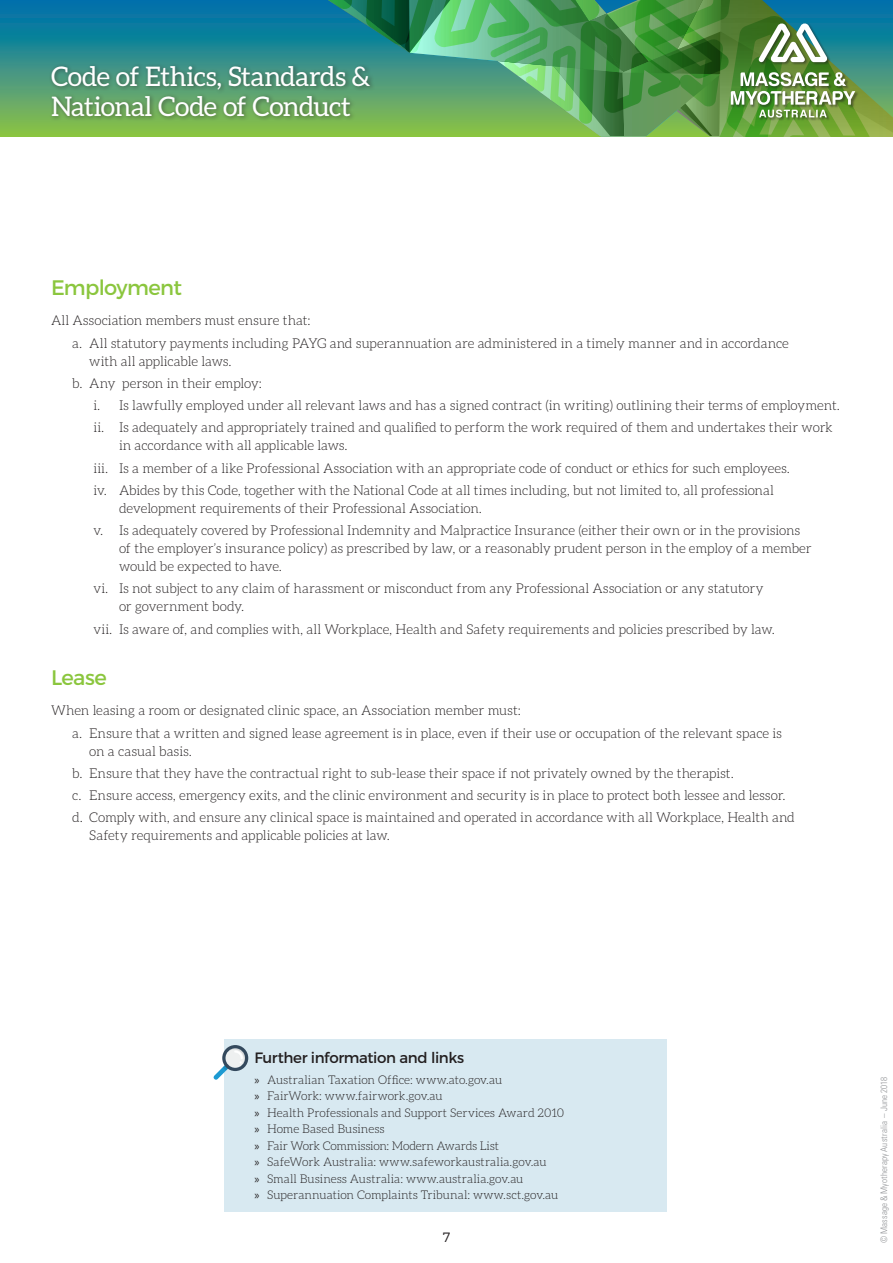
<style>
.page{position:relative;width:893px;height:1263px;background:#fff}
.page>*{position:absolute;margin:0;border:0;box-sizing:border-box;transform-origin:0 0}
.t1{font:27px/30px "Aleo";letter-spacing:-.015em;color:#fff}
.t2{font:21px "Montserrat";letter-spacing:-.03em;color:#8bc63e}
.t3{font:15px "Montserrat";letter-spacing:-.025em;color:#231f20}
.t4{font:300 13.5px/22.2px "Aleo";letter-spacing:-.005em;color:#231f20}
.t5{font:300 13.5px "Montserrat";color:#231f20}
.t6{font:300 12px/16.5px "Aleo";color:#231f20}
.t7{font:300 condensed 9px "Univers";letter-spacing:.015em;color:#939598}
.s1{font-family:"Myriad Pro";font-weight:400}
</style>
<div class="page">
<svg style="left:15px;top:0;width:878px;height:136px;background:#2f8e87"></svg>
<div style="left:49px;top:63px;width:327px;height:59px;background:#231f20;opacity:.5"></div>
<img style="left:234px;top:0;width:636px;height:136px">
<div style="left:225px;top:1040px;width:442px;height:172px;background:#d8e9f1"></div>
<svg style="left:213px;top:1045px;width:35px;height:36px"></svg>
<h1 class="t1" style="left:51px;top:61px;width:321px">Code of Ethics, Standards &amp;<br>National Code of Conduct</h1>
<h2 class="t2" style="left:51px;top:274px;width:132px">Employment</h2>
<p class="t4" style="left:72px;top:309px;width:718px;text-indent:-21px">All Association members must ensure that:<br>a. All statutory payments including PAYG and superannuation are administered in a timely manner and in accordance</p>
<p class="t4" style="left:89px;top:350px;width:144px">with all applicable laws.</p>
<p class="t4" style="left:72px;top:372px;width:191px">b. Any person in their employ:</p>
<p class="t4" style="left:94px;top:394px;width:748px">i. Is lawfully employed under all relevant laws and has a signed contract (in writing) outlining their terms of employment.</p>
<p class="t4" style="left:94px;top:416px;width:741px">ii. Is adequately and appropriately trained and qualified to perform the work required of them and undertakes their work</p>
<p class="t4" style="left:94px;top:434px;width:698px;text-indent:26px">in accordance with all applicable laws.<br>iii. Is a member of a like Professional Association with an appropriate code of conduct or ethics for such employees. iv. Abides by this Code, together with the National Code at all times including, but not limited to, all professional</p>
<p class="t4" style="left:94px;top:497px;width:708px;text-indent:26px">development requirements of their Professional Association.<br>v. Is adequately covered by Professional Indemnity and Malpractice Insurance (either their own or in the provisions</p>
<p class="t4" style="left:119px;top:539px;width:694px;line-height:18px">of the employer’s insurance policy) as prescribed by law, or a reasonably prudent person in the employ of a member would be expected to have.</p>
<p class="t4" style="left:119px;top:580px;width:646px;line-height:18px;text-indent:-26px">vi. Is not subject to any claim of harassment or misconduct from any Professional Association or any statutory or government body.</p>
<p class="t4" style="left:94px;top:618px;width:683px">vii. Is aware of, and complies with, all Workplace, Health and Safety requirements and policies prescribed by law.</p>
<h2 class="t2" style="left:51px;top:664px;width:57px">Lease</h2>
<p class="t4" style="left:72px;top:699px;width:711px;text-indent:-21px">When leasing a room or designated clinic space, an Association member must:<br>a. Ensure that a written and signed lease agreement is in place, even if their use or occupation of the relevant space is</p>
<p class="t4" style="left:72px;top:740px;width:724px;text-indent:17px">on a casual basis.<br>b. Ensure that they have the contractual right to sub-lease their space if not privately owned by the therapist.<br>c. Ensure access, emergency exits, and the clinic environment and security is in place to protect both lessee and lessor. d. Comply with, and ensure any clinical space is maintained and operated in accordance with all Workplace, Health and</p>
<p class="t4" style="left:89px;top:824px;width:302px">Safety requirements and applicable policies at law.</p>
<p class="t3" style="left:254px;top:1048px;width:211px">Further information and links</p>
<p class="t6" style="left:254px;top:1071px;width:311px"><span class="s1">»</span> Australian Taxation Office: www.ato.gov.au<br><span class="s1">»</span> FairWork: www.fairwork.gov.au<br><span class="s1">»</span> Health Professionals and Support Services Award 2010 <span class="s1">»</span> Home Based Business<br><span class="s1">»</span> Fair Work Commission: Modern Awards List<br><span class="s1">»</span> SafeWork Australia: www.safeworkaustralia.gov.au<br><span class="s1">»</span> Small Business Australia: www.australia.gov.au<br><span class="s1">»</span> Superannuation Complaints Tribunal: www.sct.gov.au</p>
<p class="t5" style="left:443px;top:1229px;width:9px">7</p>
<p class="t7" style="left:879px;top:1243px;width:167px;rotate:-90deg">© Massage &amp; Myotherapy Australia – June 2018</p>
</div>
